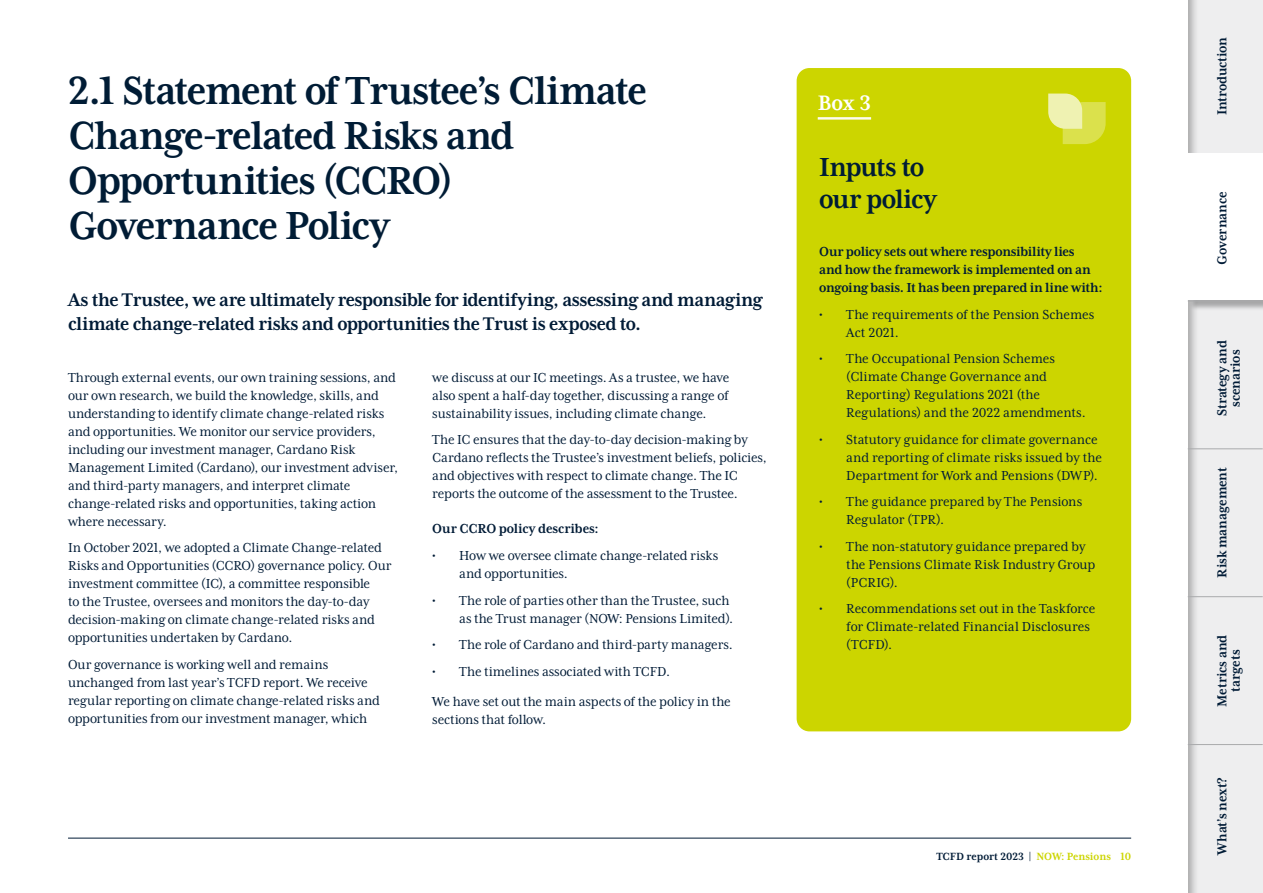
<style>
.page{position:relative;width:1263px;height:893px;background:#fff}
.page>*{position:absolute;margin:0;border:0;box-sizing:border-box;transform-origin:0 0}
.t1{font:700 45px/45px "Mrs Eaves XL Serif Nar OT";letter-spacing:-.03em;color:#001c35}
.t2{font:700 30px/31.5px "Mrs Eaves XL Serif Nar OT";letter-spacing:-.04em;color:#001c35}
.t3{font:700 24px "Mrs Eaves XL Serif Nar OT";color:#fff}
.t4{font:700 21px/24px "Mrs Eaves XL Serif Nar OT";letter-spacing:-.025em;color:#001b36}
.t5{font:15px/18px "Mrs Eaves XL Serif Nar OT";letter-spacing:-.005em;color:#001b36}
.t6{font:700 15px/13.5px "Mrs Eaves XL Serif Nar OT";letter-spacing:-.015em;color:#001b36;text-align:center}
.t7{font:700 12px "Mrs Eaves XL Serif Nar OT";color:#001b36}
.s1{color:#ccd500}
</style>
<div class="page">
<hr style="left:68px;top:838px;width:1063px;height:1px;background:#001b36">
<div style="left:1174px;top:0;width:89px;height:893px;background:#000;opacity:.3"></div>
<div style="left:1189px;top:155px;width:74px;height:155px;background:#000;opacity:.3"></div>
<div style="left:1187px;top:153px;width:76px;height:147px;background:#fff"></div>
<hr style="left:1188px;top:744px;width:75px;height:1px;background:#a9aaac">
<hr style="left:1188px;top:596px;width:75px;height:1px;background:#a9aaac">
<hr style="left:1188px;top:448px;width:75px;height:1px;background:#a9aaac">
<hr style="left:1188px;top:301px;width:75px;height:1px;background:#a9aaac">
<div style="left:797px;top:68px;width:334px;height:663px;background:#ccd500;border-radius:13px"></div>
<svg style="left:1048px;top:94px;width:58px;height:50px"></svg>
<hr style="left:818px;top:117px;width:53px;height:1px;background:#fff">
<hr style="left:818px;top:118px;width:53px;height:2px;background:#fff">
<h1 class="t1" style="left:68px;top:68px;width:581px">2.1 Statement of Trustee’s Climate<br>Change-related Risks and<br>Opportunities (CCRO)<br>Governance Policy</h1>
<h3 class="t4" style="left:68px;top:287px;width:696px">As the Trustee, we are ultimately responsible for identifying, assessing and managing climate change-related risks and opportunities the Trust is exposed to.</h3>
<p class="t5" style="left:68px;top:368px;width:332px">Through external events, our own training sessions, and our own research, we build the knowledge, skills, and understanding to identify climate change-related risks and opportunities. We monitor our service providers, including our investment manager, Cardano Risk Management Limited (Cardano), our investment adviser, and third-party managers, and interpret climate change-related risks and opportunities, taking action where necessary.</p>
<p class="t5" style="left:68px;top:539px;width:325px">In October 2021, we adopted a Climate Change-related Risks and Opportunities (CCRO) governance policy. Our investment committee (IC), a committee responsible<br>to the Trustee, oversees and monitors the day-to-day decision-making on climate change-related risks and opportunities undertaken by Cardano.</p>
<p class="t5" style="left:68px;top:655px;width:313px">Our governance is working well and remains unchanged from last year’s TCFD report. We receive regular reporting on climate change-related risks and opportunities from our investment manager, which</p>
<p class="t5" style="left:432px;top:368px;width:299px;text-align:justify">we discuss at our IC meetings. As a trustee, we have also spent a half-day together, discussing a range of sustainability issues, including climate change.</p>
<p class="t5" style="left:432px;top:431px;width:336px">The IC ensures that the day-to-day decision-making by Cardano reflects the Trustee’s investment beliefs, policies, and objectives with respect to climate change. The IC reports the outcome of the assessment to the Trustee.</p>
<p class="t6" style="left:432px;top:522px;width:168px">Our CCRO policy describes:</p>
<p class="t5" style="left:459px;top:546px;width:260px;text-indent:-27px">• How we oversee climate change-related risks and opportunities.</p>
<p class="t5" style="left:432px;top:591px;width:302px;text-align:right">• The role of parties other than the Trustee, such as the Trust manager (NOW: Pensions Limited).</p>
<p class="t5" style="left:432px;top:635px;width:302px">• The role of Cardano and third-party managers.</p>
<p class="t5" style="left:432px;top:656px;width:300px;line-height:30.8px">• The timelines associated with TCFD.<br>We have set out the main aspects of the policy in the</p>
<p class="t5" style="left:432px;top:711px;width:115px">sections that follow.</p>
<h3 class="t3" style="left:818px;top:90px;width:55px">Box 3</h3>
<h2 class="t2" style="left:819px;top:152px;width:119px">Inputs to our policy</h2>
<p class="t6" style="left:819px;top:243px;width:285px;line-height:18px;text-align:left">Our policy sets out where responsibility lies<br>and how the framework is implemented on an ongoing basis. It has been prepared in line with:</p>
<p class="t5" style="left:846px;top:305px;width:249px;text-indent:-27px">• The requirements of the Pension Schemes<br>Act 2021.</p>
<p class="t5" style="left:846px;top:350px;width:241px;text-indent:-27px">• The Occupational Pension Schemes (Climate Change Governance and Reporting) Regulations 2021 (the Regulations) and the 2022 amendments.</p>
<p class="t5" style="left:846px;top:430px;width:257px;text-indent:-27px">• Statutory guidance for climate governance and reporting of climate risks issued by the<br>Department for Work and Pensions (DWP).</p>
<p class="t5" style="left:846px;top:493px;width:238px;text-indent:-27px">• The guidance prepared by The Pensions<br>Regulator (TPR).</p>
<p class="t5" style="left:846px;top:537px;width:250px;text-indent:-27px">• The non-statutory guidance prepared by the Pensions Climate Risk Industry Group (PCRIG).</p>
<p class="t5" style="left:846px;top:600px;width:251px;text-indent:-27px">• Recommendations set out in the Taskforce for Climate-related Financial Disclosures (TCFD).</p>
<p class="t7" style="left:936px;top:850px;width:196px">TCFD report 2023 | <span class="s1">NOW: Pensions 10</span></p>
<p class="t6" style="left:1215px;top:115px;width:80px;rotate:-90deg">Introduction</p>
<p class="t6" style="left:1215px;top:265px;width:74px;rotate:-90deg">Governance</p>
<p class="t6" style="left:1215px;top:416px;width:77px;rotate:-90deg">Strategy and scenarios</p>
<p class="t6" style="left:1215px;top:578px;width:112px;rotate:-90deg">Risk management</p>
<p class="t6" style="left:1215px;top:706px;width:73px;rotate:-90deg">Metrics and targets</p>
<p class="t6" style="left:1215px;top:855px;width:79px;rotate:-90deg">What’s next?</p>
</div>
